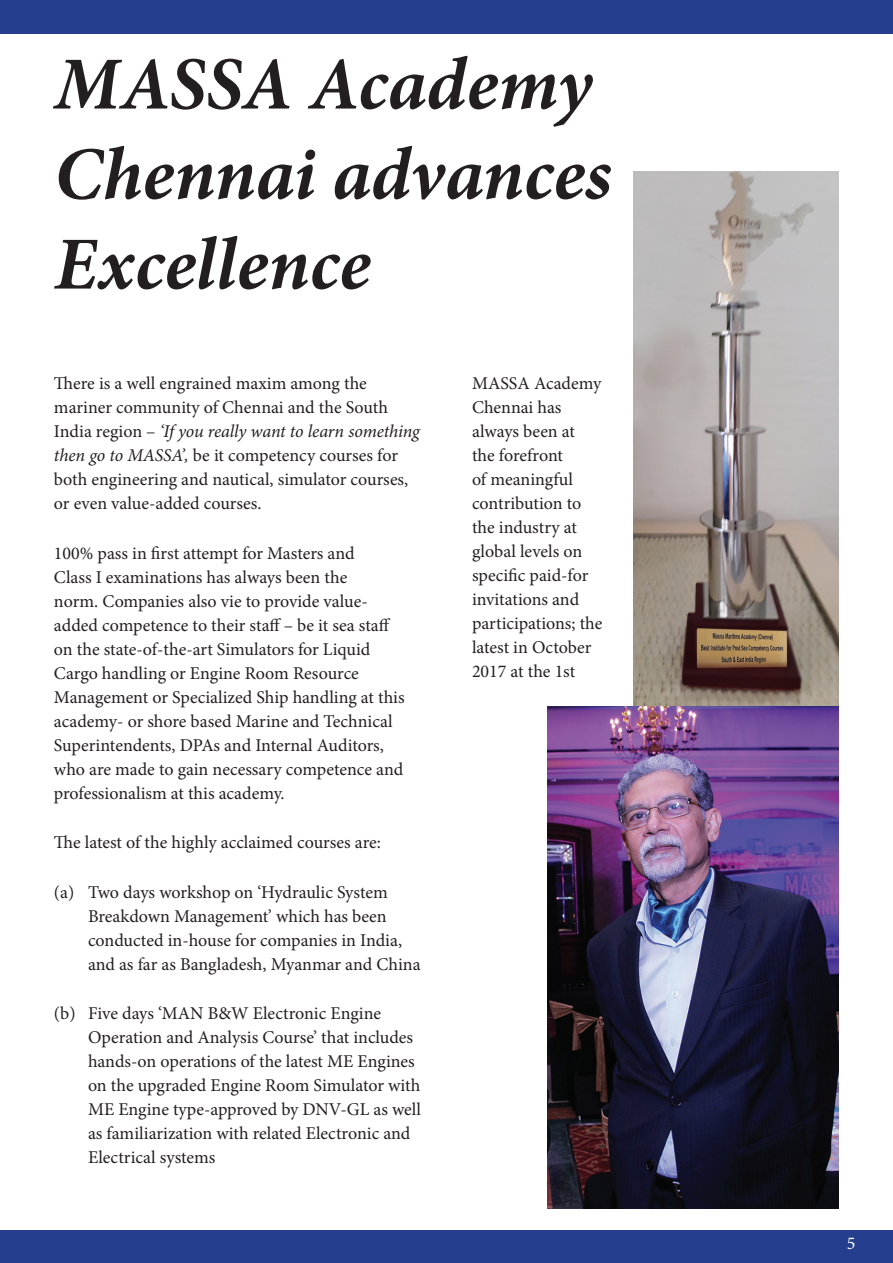
<style>
.page{position:relative;width:893px;height:1263px;background:#fff}
.page>*{position:absolute;margin:0;border:0;box-sizing:border-box;transform-origin:0 0}
.t1{font:italic 700 75px/90px "Minion Pro";letter-spacing:-.005em;color:#231f20}
.t2{font:18px/24px "Minion Pro";color:#231f20}
.t3{font:18px "Minion Pro";color:#fff}
.s1{font-style:italic}
</style>
<div class="page">
<div style="left:0;top:0;width:893px;height:33px;background:#253f8e"></div>
<div style="left:0;top:1230px;width:893px;height:33px;background:#253f8e"></div>
<img style="left:634px;top:171px;width:205px;height:535px">
<img style="left:547px;top:706px;width:292px;height:503px">
<h1 class="t1" style="left:54px;top:38px;width:559px">MASSA Academy<br>Chennai advances<br>Excellence</h1>
<p class="t2" style="left:54px;top:372px;width:367px">There is a well engrained maxim among the mariner community of Chennai and the South India region – <span class="s1">‘If you really want to learn something then go to MASSA’,</span> be it competency courses for both engineering and nautical, simulator courses, or even value-added courses.</p>
<p class="t2" style="left:54px;top:541px;width:352px">100% pass in first attempt for Masters and<br>Class I examinations has always been the<br>norm. Companies also vie to provide value&shy;added competence to their staff – be it sea staff on the state-of-the-art Simulators for Liquid Cargo handling or Engine Room Resource Management or Specialized Ship handling at this academy- or shore based Marine and Technical Superintendents, DPAs and Internal Auditors, who are made to gain necessary competence and professionalism at this academy.</p>
<p class="t2" style="left:54px;top:831px;width:328px">The latest of the highly acclaimed courses are:</p>
<p class="t2" style="left:88px;top:880px;width:334px;text-indent:-34px">(a) Two days workshop on ‘Hydraulic System Breakdown Management’ which has been conducted in-house for companies in India, and as far as Bangladesh, Myanmar and China</p>
<p class="t2" style="left:88px;top:1002px;width:334px;text-indent:-34px">(b) Five days ‘MAN B&amp;W Electronic Engine Operation and Analysis Course’ that includes hands-on operations of the latest ME Engines on the upgraded Engine Room Simulator with ME Engine type-approved by DNV-GL as well as familiarization with related Electronic and Electrical systems</p>
<p class="t2" style="left:472px;top:372px;width:132px">MASSA Academy<br>Chennai has always been at<br>the forefront<br>of meaningful contribution to the industry at global levels on specific paid-for invitations and participations; the latest in October<br>2017 at the 1st</p>
<p class="t3" style="left:847px;top:1231px;width:10px">5</p>
</div>
